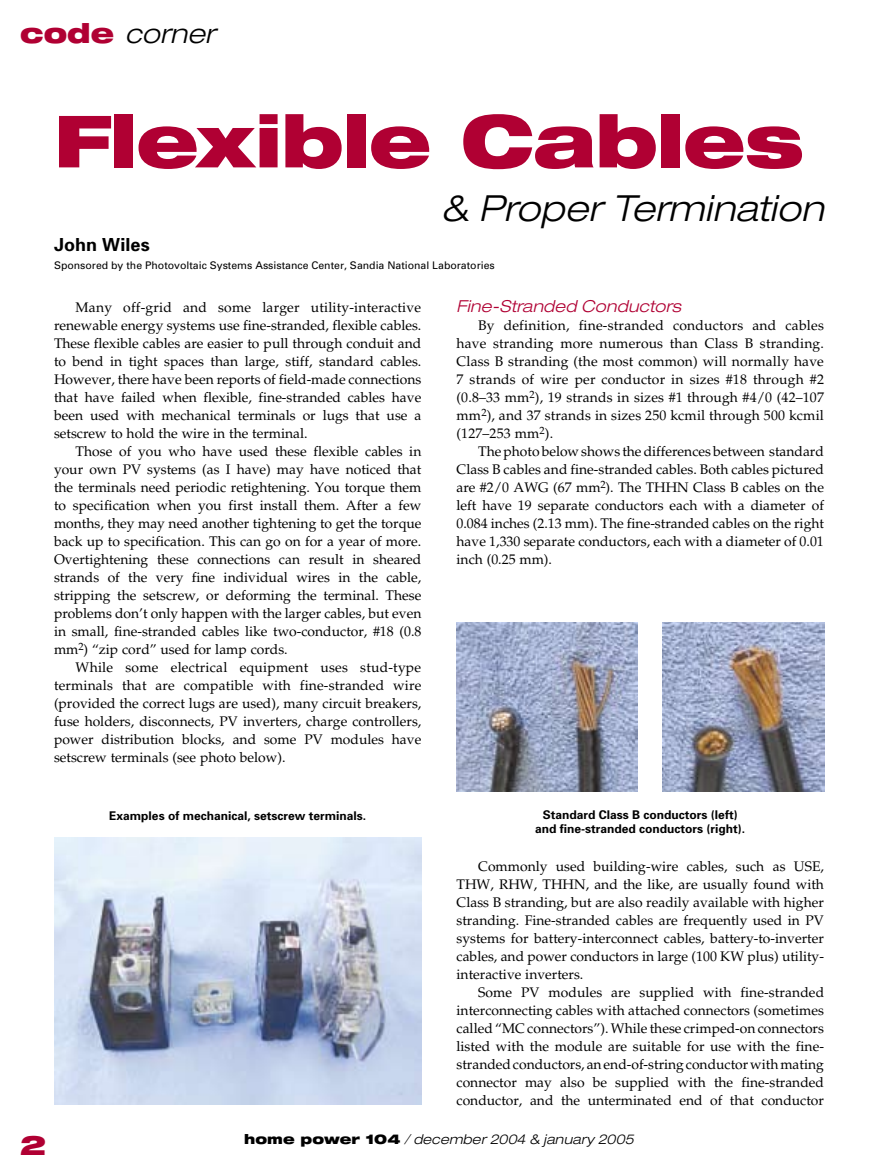
<style>
.page{position:relative;width:878px;height:1175px;background:#fff}
.page>*{position:absolute;margin:0;border:0;box-sizing:border-box;transform-origin:0 0}
.t1{font:900 expanded 72px "Helvetica Neue";letter-spacing:-.01em;color:#b00033}
.t2{font:italic 300 expanded 36px "Helvetica Neue";letter-spacing:.01em;color:#000}
.t3{font:italic 300 expanded 27px "Helvetica Neue";letter-spacing:.005em;color:#000}
.t4{font:900 expanded 27px "Helvetica Neue";color:#b00033}
.t5{font:700 18px "Univers";letter-spacing:.005em;color:#000}
.t6{font:italic 300 expanded 16.5px "Helvetica Neue";letter-spacing:.01em;color:#b00033}
.t7{font:13.8px/18px "Palatino";color:#000;text-align:justify}
.t8{font:italic 300 expanded 13.5px "Helvetica Neue";letter-spacing:.015em;color:#000}
.t9{font:700 12px/14.2px "Univers";color:#000;text-align:center}
.t10{font:10.5px "Univers";color:#000}
.s1{font-weight:900;font-style:normal;color:#b00033}
.s2{font-weight:900;font-style:normal}
</style>
<div class="page">
<img style="left:54px;top:837px;width:367px;height:267px">
<img style="left:456px;top:622px;width:182px;height:169px">
<img style="left:662px;top:622px;width:162px;height:169px">
<h3 class="t3" style="left:20px;top:17px;width:196px"><span class="s1">code</span> corner</h3>
<h1 class="t1" style="left:54px;top:95px;width:751px">Flexible Cables</h1>
<h2 class="t2" style="left:440px;top:187px;width:385px">&amp; Proper Termination</h2>
<h3 class="t5" style="left:54px;top:233px;width:97px">John Wiles</h3>
<p class="t10" style="left:54px;top:259px;width:442px">Sponsored by the Photovoltaic Systems Assistance Center, Sandia National Laboratories</p>
<p class="t6" style="left:456px;top:296px;width:226px">Fine-Stranded Conductors</p>
<p class="t7" style="left:456px;top:317px;width:369px;text-indent:22px">By definition, fine-stranded conductors and cables have stranding more numerous than Class B stranding.<br>Class B stranding (the most common) will normally have 7 strands of wire per conductor in sizes #18 through #2 (0.8–33 mm<sup>2</sup>), 19 strands in sizes #1 through #4/0 (42–107 mm<sup>2</sup>), and 37 strands in sizes 250 kcmil through 500 kcmil (127–253 mm<sup>2</sup>).</p>
<p class="t7" style="left:456px;top:443px;width:369px;text-indent:22px">The photo below shows the differences between standard Class B cables and fine-stranded cables. Both cables pictured are #2/0 AWG (67 mm<sup>2</sup>). The THHN Class B cables on the left have 19 separate conductors each with a diameter of 0.084 inches (2.13 mm). The fine-stranded cables on the right have 1,330 separate conductors, each with a diameter of 0.01 inch (0.25 mm).</p>
<p class="t7" style="left:54px;top:299px;width:369px;text-indent:22px">Many off-grid and some larger utility-interactive renewable energy systems use fine-stranded, flexible cables.<br>These flexible cables are easier to pull through conduit and to bend in tight spaces than large, stiff, standard cables.<br>However, there have been reports of field-made connections that have failed when flexible, fine-stranded cables have been used with mechanical terminals or lugs that use a setscrew to hold the wire in the terminal.</p>
<p class="t7" style="left:54px;top:443px;width:369px;text-indent:22px">Those of you who have used these flexible cables in your own PV systems (as I have) may have noticed that the terminals need periodic retightening. You torque them to specification when you first install them. After a few months, they may need another tightening to get the torque back up to specification. This can go on for a year of more.<br>Overtightening these connections can result in sheared strands of the very fine individual wires in the cable, stripping the setscrew, or deforming the terminal. These problems don’t only happen with the larger cables, but even in small, fine-stranded cables like two-conductor, #18 (0.8 mm<sup>2</sup>) “zip cord” used for lamp cords.</p>
<p class="t7" style="left:54px;top:659px;width:369px;text-indent:22px">While some electrical equipment uses stud-type terminals that are compatible with fine-stranded wire (provided the correct lugs are used), many circuit breakers, fuse holders, disconnects, PV inverters, charge controllers, power distribution blocks, and some PV modules have setscrew terminals (see photo below).</p>
<p class="t9" style="left:109px;top:808px;width:258px">Examples of mechanical, setscrew terminals.</p>
<p class="t9" style="left:535px;top:807px;width:212px">Standard Class B conductors (left) and fine-stranded conductors (right).</p>
<p class="t7" style="left:456px;top:857px;width:369px;text-indent:22px">Commonly used building-wire cables, such as USE, THW, RHW, THHN, and the like, are usually found with Class B stranding, but are also readily available with higher stranding. Fine-stranded cables are frequently used in PV systems for battery-interconnect cables, battery-to-inverter cables, and power conductors in large (100 KW plus) utility&shy;interactive inverters.</p>
<p class="t7" style="left:456px;top:983px;width:369px;text-indent:22px">Some PV modules are supplied with fine-stranded interconnecting cables with attached connectors (sometimes called “MC connectors”). While these crimped-on connectors listed with the module are suitable for use with the fine&shy;stranded conductors, an end-of-string conductor with mating connector may also be supplied with the fine-stranded conductor, and the unterminated end of that conductor</p>
<h3 class="t4" style="left:20px;top:1128px;width:28px">2</h3>
<p class="t8" style="left:244px;top:1131px;width:391px"><span class="s2">home power 104</span> / december 2004 &amp; january 2005</p>
</div>
